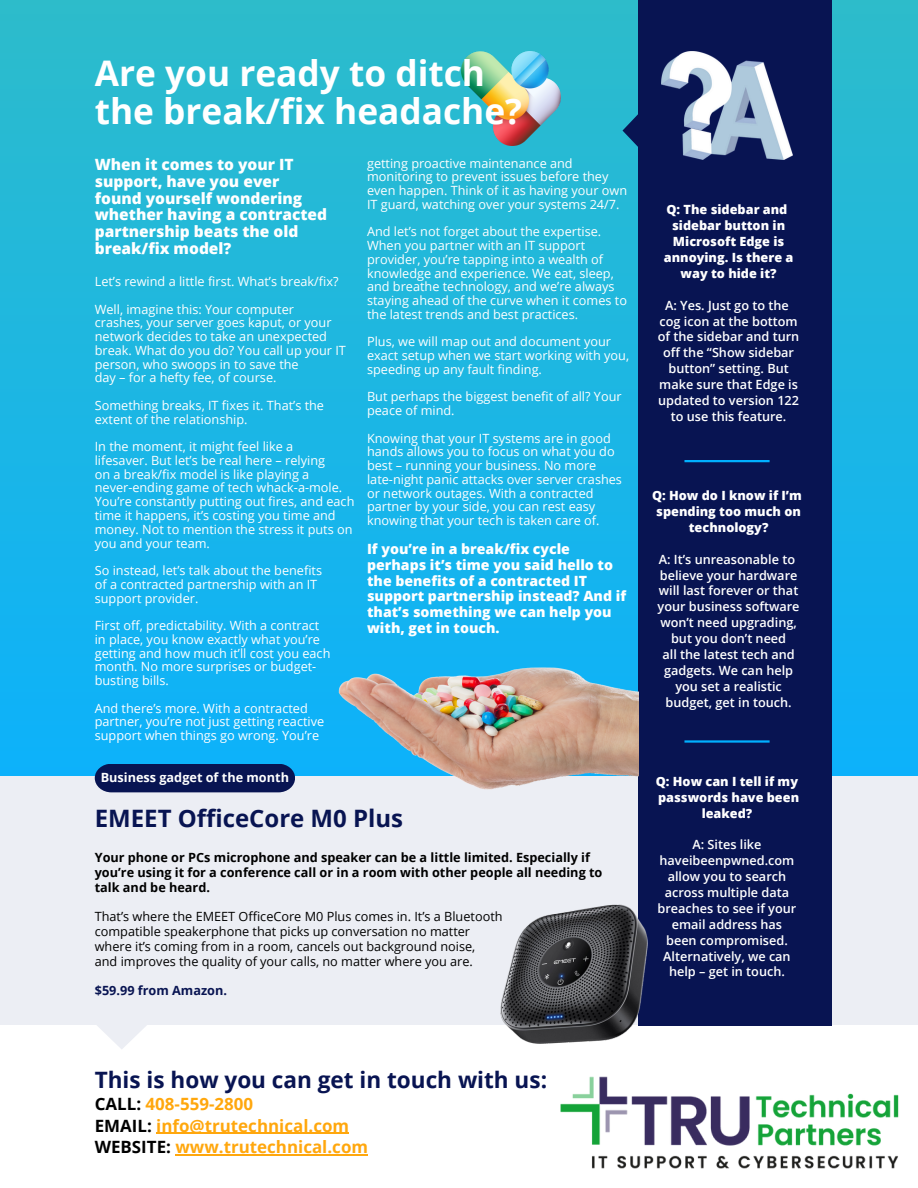
<style>
.page{position:relative;width:918px;height:1188px;background:#fff}
.page>*{position:absolute;margin:0;border:0;box-sizing:border-box;transform-origin:0 0}
.t1{font:700 35.25px/38.1px "Open Sans";color:#fff}
.t2{font:700 24px "Open Sans";color:#081452}
.t3{font:700 22.5px "Open Sans";color:#081452}
.t4{font:700 16.95px/21.3px "Open Sans";color:#ffa70d}
.t5{font:800 15.45px/17px "Open Sans";color:#fff}
.t6{font:800 14.1px/15.9px "Open Sans";color:#fff}
.t7{font:12.75px/13.8px "Open Sans";color:#fff}
.t8{font:600 12.75px/15.9px "Open Sans";color:#fff;text-align:center}
.t9{font:12.75px/14.9px "Open Sans";color:#000}
.t10{font:800 12.75px/15.9px "Open Sans";color:#fff;text-align:center}
.t11{font:700 12.75px/14.9px "Open Sans";color:#000}
.t12{font:700 12.75px "Open Sans";color:#fff}
.t13{font:700 12.75px "Open Sans";color:#081452}
.s1{color:#000}
</style>
<div class="page">
<div style="left:0;top:0;width:918px;height:802px;background:linear-gradient(to bottom,#2cbbca,#0eb2fc)"></div>
<svg style="left:97px;top:1025px;width:50px;height:24px"></svg>
<div style="left:0;top:777px;width:918px;height:248px;background:#eceef4"></div>
<div style="left:638px;top:0;width:194px;height:1025px;background:#081452"></div>
<svg style="left:623px;top:99px;width:15px;height:63px"></svg>
<img style="left:661px;top:52px;width:132px;height:108px">
<hr style="left:684px;top:740px;width:86px;height:3px;background:#00b0ff">
<hr style="left:684px;top:460px;width:86px;height:2px;background:#00b0ff">
<div style="left:95px;top:764px;width:200px;height:28px;background:#081452"></div>
<img style="left:461px;top:52px;width:99px;height:93px">
<img style="left:304px;top:610px;width:334px;height:180px">
<img style="left:501px;top:905px;width:146px;height:138px">
<img style="left:560px;top:1076px;width:339px;height:93px">
<hr style="left:156px;top:1133px;width:193px;height:1px;background:#ffa70d">
<hr style="left:175px;top:1154px;width:193px;height:1px;background:#ffa70d">
<h1 class="t1" style="left:95px;top:54px;width:429px">Are you ready to ditch the break/fix headache?</h1>
<p class="t5" style="left:95px;top:155px;width:234px">When it comes to your IT support, have you ever found yourself wondering whether having a contracted partnership beats the old break/fix model?</p>
<p class="t7" style="left:95px;top:267px;width:245px;line-height:27.5px">Let’s rewind a little first. What’s break/fix?<br>Well, imagine this: Your computer</p>
<p class="t7" style="left:95px;top:316px;width:253px">crashes, your server goes kaput, or your network decides to take an unexpected break. What do you do? You call up your IT person, who swoops in to save the<br>day – for a hefty fee, of course.</p>
<p class="t7" style="left:95px;top:398px;width:231px">Something breaks, IT fixes it. That’s the extent of the relationship.</p>
<p class="t7" style="left:95px;top:439px;width:261px">In the moment, it might feel like a<br>lifesaver. But let’s be real here – relying<br>on a break/fix model is like playing a never-ending game of tech whack-a-mole.<br>You’re constantly putting out fires, and each time it happens, it’s costing you time and money. Not to mention the stress it puts on you and your team.</p>
<p class="t7" style="left:95px;top:563px;width:229px">So instead, let’s talk about the benefits of a contracted partnership with an IT support provider.</p>
<p class="t7" style="left:95px;top:618px;width:237px">First off, predictability. With a contract in place, you know exactly what you’re getting and how much it’ll cost you each month. No more surprises or budget&shy;busting bills.</p>
<p class="t7" style="left:95px;top:701px;width:231px">And there’s more. With a contracted partner, you’re not just getting reactive support when things go wrong. You’re</p>
<p class="t12" style="left:101px;top:769px;width:190px">Business gadget of the month</p>
<p class="t7" style="left:367px;top:156px;width:262px">getting proactive maintenance and monitoring to prevent issues before they even happen. Think of it as having your own IT guard, watching over your systems 24/7.</p>
<p class="t7" style="left:367px;top:224px;width:261px">And let’s not forget about the expertise.<br>When you partner with an IT support provider, you’re tapping into a wealth of knowledge and experience. We eat, sleep, and breathe technology, and we’re always staying ahead of the curve when it comes to the latest trends and best practices.</p>
<p class="t7" style="left:367px;top:335px;width:264px">Plus, we will map out and document your exact setup when we start working with you, speeding up any fault finding.</p>
<p class="t7" style="left:367px;top:390px;width:256px">But perhaps the biggest benefit of all? Your peace of mind.</p>
<p class="t7" style="left:367px;top:431px;width:256px">Knowing that your IT systems are in good hands allows you to focus on what you do best – running your business. No more late-night panic attacks over server crashes or network outages. With a contracted partner by your side, you can rest easy knowing that your tech is taken care of.</p>
<p class="t6" style="left:367px;top:540px;width:261px">If you’re in a break/fix cycle perhaps it’s time you said hello to the benefits of a contracted IT support partnership instead? And if that’s something we can help you with, get in touch.</p>
<h2 class="t2" style="left:95px;top:801px;width:310px">EMEET OfficeCore M0 Plus</h2>
<p class="t11" style="left:95px;top:850px;width:509px">Your phone or PCs microphone and speaker can be a little limited. Especially if you’re using it for a conference call or in a room with other people all needing to talk and be heard.</p>
<p class="t9" style="left:95px;top:909px;width:409px">That’s where the EMEET OfficeCore M0 Plus comes in. It’s a Bluetooth compatible speakerphone that picks up conversation no matter where it’s coming from in a room, cancels out background noise,<br>and improves the quality of your calls, no matter where you are.</p>
<p class="t13" style="left:95px;top:982px;width:134px">$59.99 from Amazon.</p>
<p class="t10" style="left:664px;top:202px;width:131px">Q: The sidebar and sidebar button in<br>Microsoft Edge is annoying. Is there a way to hide it?</p>
<p class="t8" style="left:658px;top:297px;width:143px">A: Yes. Just go to the cog icon at the bottom of the sidebar and turn off the “Show sidebar button” setting. But make sure that Edge is updated to version 122 to use this feature.</p>
<p class="t10" style="left:652px;top:487px;width:151px">Q: How do I know if I’m spending too much on technology?</p>
<p class="t8" style="left:658px;top:551px;width:144px">A: It’s unreasonable to believe your hardware will last forever or that your business software won’t need upgrading, but you don’t need<br>all the latest tech and gadgets. We can help you set a realistic budget, get in touch.</p>
<p class="t10" style="left:656px;top:773px;width:145px">Q: How can I tell if my passwords have been leaked?</p>
<p class="t8" style="left:658px;top:837px;width:140px">A: Sites like haveibeenpwned.com allow you to search across multiple data breaches to see if your email address has been compromised.<br>Alternatively, we can help – get in touch.</p>
<h3 class="t3" style="left:95px;top:1064px;width:454px">This is how you can get in touch with us:</h3>
<h3 class="t4" style="left:95px;top:1093px;width:275px"><span class="s1">CALL:</span> 408-559-2800<br><span class="s1">EMAIL:</span> info@trutechnical.com<br><span class="s1">WEBSITE:</span> www.trutechnical.com</h3>
</div>
